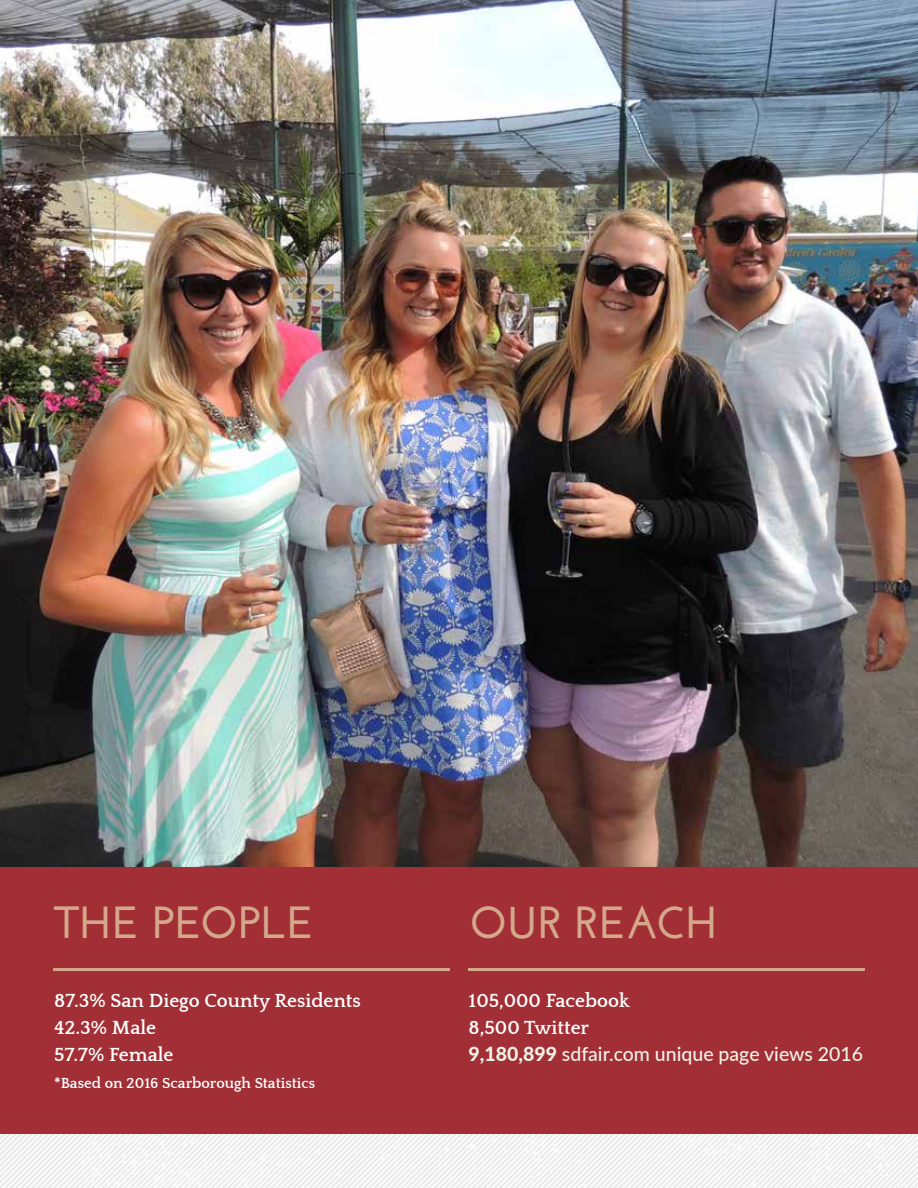
<style>
.page{position:relative;width:918px;height:1188px;background:#fff}
.page>*{position:absolute;margin:0;border:0;box-sizing:border-box;transform-origin:0 0}
.t1{font:700 45px "Josefin Sans";letter-spacing:.01em;color:#d4a88b}
.t2{font:700 19.5px/27px "Quattrocento";color:#fff}
.t3{font:500 19.5px "Lato";color:#eff2e6}
.t4{font:700 15px "Quattrocento";color:#fff}
.s1{font-weight:800}
</style>
<div class="page">
<img style="left:0;top:1134px;width:918px;height:54px">
<img style="left:0;top:0;width:918px;height:867px">
<div style="left:0;top:867px;width:918px;height:267px;background:#a12f35"></div>
<hr style="left:53px;top:968px;width:397px;height:3px;background:#d4a88b">
<hr style="left:468px;top:968px;width:397px;height:3px;background:#d4a88b">
<h1 class="t1" style="left:54px;top:896px;width:262px">THE PEOPLE</h1>
<h1 class="t1" style="left:469px;top:896px;width:249px">OUR REACH</h1>
<p class="t2" style="left:54px;top:987px;width:308px">87.3% San Diego County Residents<br>42.3% Male<br>57.7% Female</p>
<p class="t4" style="left:54px;top:1075px;width:263px">*Based on 2016 Scarborough Statistics</p>
<p class="t2" style="left:469px;top:987px;width:163px">105,000 Facebook<br>8,500 Twitter</p>
<p class="t3" style="left:469px;top:1040px;width:396px"><span class="s1">9,180,899</span> sdfair.com unique page views 2016</p>
</div>
